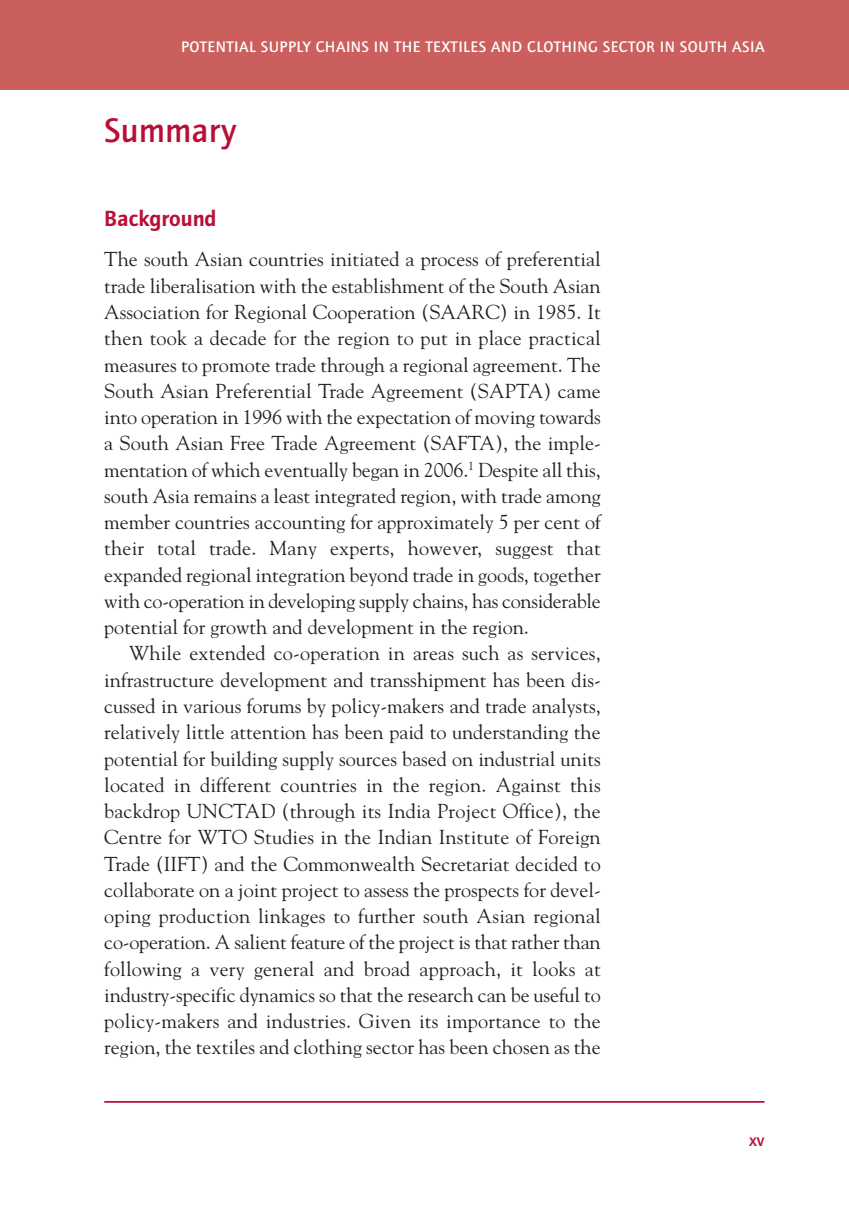
<style>
.page{position:relative;width:849px;height:1221px;background:#fff}
.page>*{position:absolute;margin:0;border:0;box-sizing:border-box;transform-origin:0 0}
.t1{font:500 35px "Foundry Journal";color:#b90f36}
.t2{font:600 22.75px "Foundry Journal";color:#b90f36}
.t3{font:20.12px/26.2px "Goudy";color:#231f20;text-align:justify}
.t4{font:500 17.5px "Foundry Journal";color:#b90f36}
.t5{font:500 15.75px "Foundry Journal";letter-spacing:.03em;color:#fff}
</style>
<div class="page">
<div style="left:15px;top:0;width:833px;height:89px;background:#cb5f5e"></div>
<div style="left:0;top:0;width:15px;height:89px;background:#cb5f5e"></div>
<hr style="left:104px;top:1100px;width:660px;height:2px;background:#b90f36">
<p class="t5" style="left:181px;top:41px;width:584px">POTENTIAL SUPPLY CHAINS IN THE TEXTILES AND CLOTHING SECTOR IN SOUTH ASIA</p>
<h1 class="t1" style="left:104px;top:117px;width:134px">Summary</h1>
<p class="t2" style="left:104px;top:210px;width:114px">Background</p>
<p class="t3" style="left:104px;top:246px;width:498px">The south Asian countries initiated a process of preferential trade liberalisation with the establishment of the South Asian Association for Regional Cooperation (SAARC) in 1985. It then took a decade for the region to put in place practical measures to promote trade through a regional agreement. The South Asian Preferential Trade Agreement (SAPTA) came into operation in 1996 with the expectation of moving towards a South Asian Free Trade Agreement (SAFTA), the imple&shy;mentation of which eventually began in 2006.<sup>1</sup> Despite all this, south Asia remains a least integrated region, with trade among member countries accounting for approximately 5 per cent of their total trade. Many experts, however, suggest that expanded regional integration beyond trade in goods, together with co-operation in developing supply chains, has considerable potential for growth and development in the region.</p>
<p class="t3" style="left:104px;top:640px;width:498px;text-indent:25px">While extended co-operation in areas such as services, infrastructure development and transshipment has been dis&shy;cussed in various forums by policy-makers and trade analysts, relatively little attention has been paid to understanding the potential for building supply sources based on industrial units located in different countries in the region. Against this backdrop UNCTAD (through its India Project Office), the Centre for WTO Studies in the Indian Institute of Foreign Trade (IIFT) and the Commonwealth Secretariat decided to collaborate on a joint project to assess the prospects for devel&shy;oping production linkages to further south Asian regional co-operation. A salient feature of the project is that rather than following a very general and broad approach, it looks at industry-specific dynamics so that the research can be useful to policy-makers and industries. Given its importance to the region, the textiles and clothing sector has been chosen as the</p>
<p class="t4" style="left:749px;top:1133px;width:17px">xv</p>
</div>
